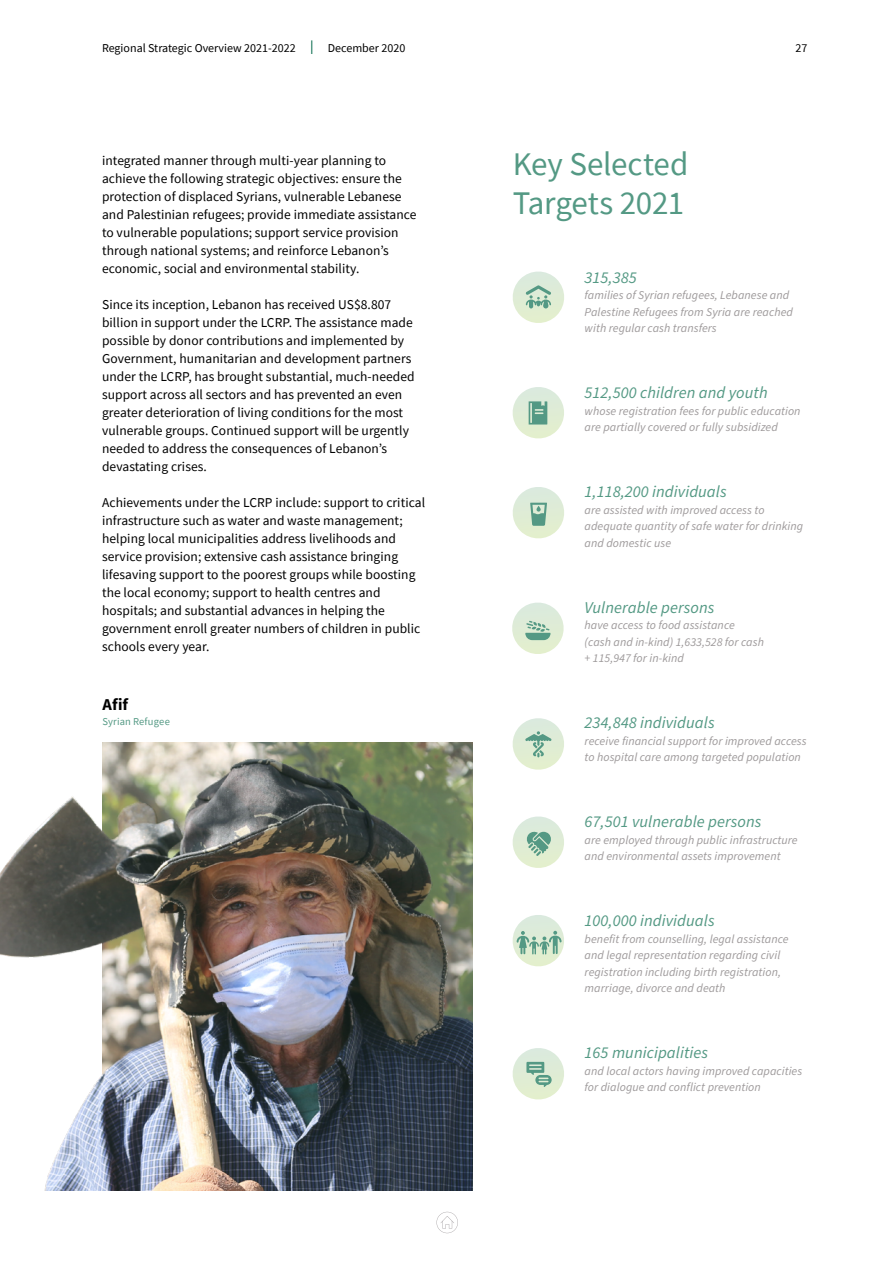
<style>
.page{position:relative;width:893px;height:1263px;background:#fff}
.page>*{position:absolute;margin:0;border:0;box-sizing:border-box;transform-origin:0 0}
.t1{font:33px/39.6px "Source Sans Pro";letter-spacing:-.01em;color:#549984}
.t2{font:italic 16.5px "Source Sans Pro";letter-spacing:.005em;color:#549984}
.t3{font:700 16.5px "Source Sans Pro";color:#000}
.t4{font:13.5px/18px "Source Sans Pro";letter-spacing:.005em;color:#000}
.t5{font:italic 12px/16.5px "Source Sans Pro";letter-spacing:.005em;color:#9e9a9b}
.t6{font:12px "Source Sans Pro";color:#000}
.t7{font:10.5px "Source Sans Pro";letter-spacing:.015em;color:#549984}
</style>
<div class="page">
<svg style="left:311px;top:40px;width:1px;height:14px"></svg>
<svg style="left:436px;top:1212px;width:22px;height:21px"></svg>
<svg style="left:512px;top:915px;width:52px;height:52px"></svg>
<svg style="left:512px;top:602px;width:52px;height:52px"></svg>
<svg style="left:512px;top:387px;width:52px;height:52px"></svg>
<svg style="left:513px;top:271px;width:51px;height:52px"></svg>
<svg style="left:513px;top:487px;width:51px;height:52px"></svg>
<svg style="left:512px;top:718px;width:52px;height:52px"></svg>
<svg style="left:512px;top:816px;width:52px;height:52px"></svg>
<svg style="left:512px;top:1048px;width:52px;height:52px"></svg>
<img style="left:0;top:743px;width:472px;height:448px">
<p class="t6" style="left:102px;top:41px;width:195px">Regional Strategic Overview 2021-2022</p>
<p class="t6" style="left:328px;top:41px;width:79px">December 2020</p>
<p class="t6" style="left:795px;top:40px;width:13px">27</p>
<p class="t4" style="left:102px;top:151px;width:316px">integrated manner through multi-year planning to achieve the following strategic objectives: ensure the protection of displaced Syrians, vulnerable Lebanese and Palestinian refugees; provide immediate assistance to vulnerable populations; support service provision through national systems; and reinforce Lebanon’s economic, social and environmental stability.</p>
<p class="t4" style="left:102px;top:295px;width:314px">Since its inception, Lebanon has received US$8.807 billion in support under the LCRP. The assistance made possible by donor contributions and implemented by Government, humanitarian and development partners under the LCRP, has brought substantial, much-needed support across all sectors and has prevented an even greater deterioration of living conditions for the most vulnerable groups. Continued support will be urgently needed to address the consequences of Lebanon’s devastating crises.</p>
<p class="t4" style="left:102px;top:493px;width:325px">Achievements under the LCRP include: support to critical infrastructure such as water and waste management; helping local municipalities address livelihoods and service provision; extensive cash assistance bringing lifesaving support to the poorest groups while boosting the local economy; support to health centres and hospitals; and substantial advances in helping the government enroll greater numbers of children in public schools every year.</p>
<p class="t3" style="left:102px;top:693px;width:27px">Afif</p>
<p class="t7" style="left:102px;top:715px;width:69px">Syrian Refugee</p>
<h1 class="t1" style="left:513px;top:144px;width:177px">Key Selected<br>Targets 2021</h1>
<p class="t2" style="left:585px;top:266px;width:54px">315,385</p>
<p class="t5" style="left:585px;top:287px;width:210px">families of Syrian refugees, Lebanese and<br>Palestine Refugees from Syria are reached with regular cash transfers</p>
<p class="t2" style="left:585px;top:382px;width:184px">512,500 children and youth</p>
<p class="t5" style="left:585px;top:403px;width:217px">whose registration fees for public education are partially covered or fully subsidized</p>
<p class="t2" style="left:585px;top:481px;width:144px">1,118,200 individuals</p>
<p class="t5" style="left:585px;top:502px;width:220px">are assisted with improved access to adequate quantity of safe water for drinking and domestic use</p>
<p class="t2" style="left:585px;top:596px;width:131px">Vulnerable persons</p>
<p class="t5" style="left:585px;top:617px;width:181px">have access to food assistance (cash and in-kind) 1,633,528 for cash + 115,947 for in-kind</p>
<p class="t2" style="left:585px;top:712px;width:131px">234,848 individuals</p>
<p class="t5" style="left:585px;top:733px;width:223px">receive financial support for improved access to hospital care among targeted population</p>
<p class="t2" style="left:585px;top:811px;width:178px">67,501 vulnerable persons</p>
<p class="t5" style="left:585px;top:832px;width:214px">are employed through public infrastructure and environmental assets improvement</p>
<p class="t2" style="left:585px;top:910px;width:131px">100,000 individuals</p>
<p class="t5" style="left:585px;top:931px;width:205px">benefit from counselling, legal assistance and legal representation regarding civil registration including birth registration, marriage, divorce and death</p>
<p class="t2" style="left:585px;top:1042px;width:125px">165 municipalities</p>
<p class="t5" style="left:585px;top:1063px;width:219px">and local actors having improved capacities for dialogue and conflict prevention</p>
</div>
